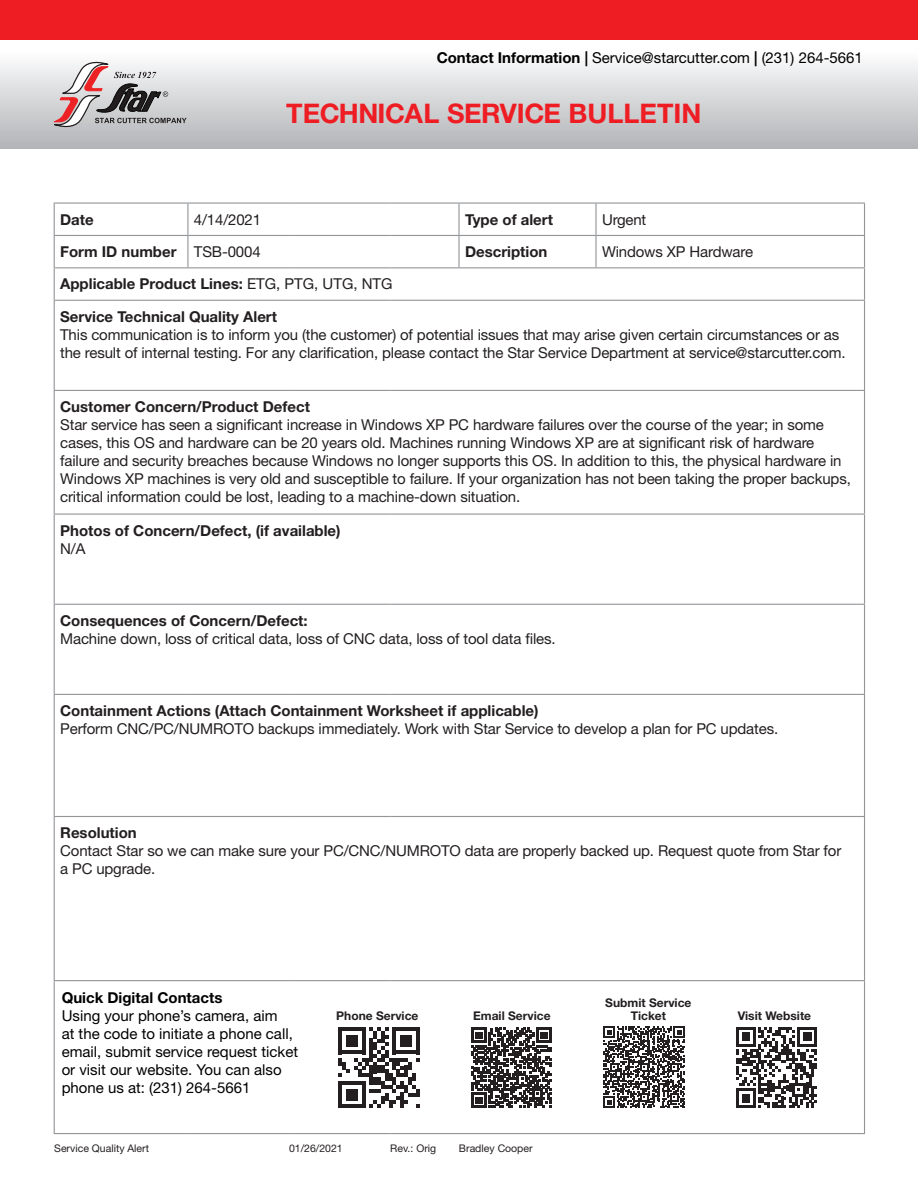
<style>
.page{position:relative;width:918px;height:1188px;background:#fff}
.page>*{position:absolute;margin:0;border:0;box-sizing:border-box;transform-origin:0 0}
.t1{font:700 27px "Helvetica Neue LT Std";letter-spacing:-.02em;color:#ee1d23}
.t2{font:15px/18px "Helvetica Neue LT Std";letter-spacing:-.01em;color:#231f20}
.t3{font:700 15px/32.4px "Helvetica Neue LT Std";color:#231f20}
.t4{font:15px/18px "Helvetica Neue LT Std";color:#000}
.t5{font:700 15px "Helvetica Neue LT Std";color:#000}
.t6{font:700 12px "Helvetica Neue LT Std";color:#231f20}
.t7{font:10.5px "Helvetica Neue LT Std";color:#231f20}
.s1{font-weight:700}
.s2{font-weight:400}
</style>
<div class="page">
<div style="left:0;top:0;width:918px;height:40px;background:#ee1d23"></div>
<div style="left:0;top:40px;width:918px;height:108px;background:linear-gradient(to bottom,#fff,#b3b5b8)"></div>
<svg style="left:54px;top:62px;width:133px;height:65px"></svg>
<hr style="left:54px;top:202px;width:134px;height:2px;background:#939598">
<hr style="left:54px;top:204px;width:1px;height:31px;background:#939598">
<hr style="left:188px;top:202px;width:101px;height:2px;background:#939598">
<hr style="left:289px;top:202px;width:101px;height:2px;background:#939598">
<hr style="left:390px;top:202px;width:69px;height:2px;background:#939598">
<hr style="left:459px;top:202px;width:137px;height:2px;background:#939598">
<hr style="left:596px;top:202px;width:269px;height:2px;background:#939598">
<hr style="left:864px;top:204px;width:1px;height:31px;background:#939598">
<hr style="left:54px;top:235px;width:134px;height:1px;background:#939598">
<hr style="left:54px;top:236px;width:1px;height:31px;background:#939598">
<hr style="left:188px;top:235px;width:101px;height:1px;background:#939598">
<hr style="left:289px;top:235px;width:101px;height:1px;background:#939598">
<hr style="left:390px;top:235px;width:69px;height:1px;background:#939598">
<hr style="left:459px;top:235px;width:137px;height:1px;background:#939598">
<hr style="left:596px;top:235px;width:269px;height:1px;background:#939598">
<hr style="left:864px;top:236px;width:1px;height:31px;background:#939598">
<hr style="left:54px;top:267px;width:134px;height:1px;background:#939598">
<hr style="left:54px;top:268px;width:1px;height:32px;background:#939598">
<hr style="left:188px;top:267px;width:101px;height:1px;background:#939598">
<hr style="left:289px;top:267px;width:101px;height:1px;background:#939598">
<hr style="left:390px;top:267px;width:69px;height:1px;background:#939598">
<hr style="left:459px;top:267px;width:137px;height:1px;background:#939598">
<hr style="left:596px;top:267px;width:269px;height:1px;background:#939598">
<hr style="left:864px;top:268px;width:1px;height:32px;background:#939598">
<hr style="left:54px;top:300px;width:134px;height:1px;background:#939598">
<hr style="left:54px;top:301px;width:1px;height:89px;background:#939598">
<hr style="left:188px;top:300px;width:101px;height:1px;background:#939598">
<hr style="left:289px;top:300px;width:101px;height:1px;background:#939598">
<hr style="left:390px;top:300px;width:69px;height:1px;background:#939598">
<hr style="left:459px;top:300px;width:137px;height:1px;background:#939598">
<hr style="left:596px;top:300px;width:269px;height:1px;background:#939598">
<hr style="left:864px;top:301px;width:1px;height:89px;background:#939598">
<hr style="left:54px;top:390px;width:134px;height:1px;background:#939598">
<hr style="left:54px;top:391px;width:1px;height:123px;background:#939598">
<hr style="left:188px;top:390px;width:101px;height:1px;background:#939598">
<hr style="left:289px;top:390px;width:101px;height:1px;background:#939598">
<hr style="left:390px;top:390px;width:69px;height:1px;background:#939598">
<hr style="left:459px;top:390px;width:137px;height:1px;background:#939598">
<hr style="left:596px;top:390px;width:269px;height:1px;background:#939598">
<hr style="left:864px;top:391px;width:1px;height:123px;background:#939598">
<hr style="left:54px;top:514px;width:134px;height:1px;background:#939598">
<hr style="left:54px;top:515px;width:1px;height:89px;background:#939598">
<hr style="left:188px;top:514px;width:101px;height:1px;background:#939598">
<hr style="left:289px;top:514px;width:101px;height:1px;background:#939598">
<hr style="left:390px;top:514px;width:69px;height:1px;background:#939598">
<hr style="left:459px;top:514px;width:137px;height:1px;background:#939598">
<hr style="left:596px;top:514px;width:269px;height:1px;background:#939598">
<hr style="left:864px;top:515px;width:1px;height:89px;background:#939598">
<hr style="left:54px;top:604px;width:134px;height:1px;background:#939598">
<hr style="left:54px;top:605px;width:1px;height:89px;background:#939598">
<hr style="left:188px;top:604px;width:101px;height:1px;background:#939598">
<hr style="left:289px;top:604px;width:101px;height:1px;background:#939598">
<hr style="left:390px;top:604px;width:69px;height:1px;background:#939598">
<hr style="left:459px;top:604px;width:137px;height:1px;background:#939598">
<hr style="left:596px;top:604px;width:269px;height:1px;background:#939598">
<hr style="left:864px;top:605px;width:1px;height:89px;background:#939598">
<hr style="left:54px;top:694px;width:134px;height:1px;background:#939598">
<hr style="left:54px;top:695px;width:1px;height:121px;background:#939598">
<hr style="left:188px;top:694px;width:101px;height:1px;background:#939598">
<hr style="left:289px;top:694px;width:101px;height:1px;background:#939598">
<hr style="left:390px;top:694px;width:69px;height:1px;background:#939598">
<hr style="left:459px;top:694px;width:137px;height:1px;background:#939598">
<hr style="left:596px;top:694px;width:269px;height:1px;background:#939598">
<hr style="left:864px;top:695px;width:1px;height:121px;background:#939598">
<hr style="left:54px;top:816px;width:134px;height:1px;background:#939598">
<hr style="left:54px;top:817px;width:1px;height:163px;background:#939598">
<hr style="left:188px;top:816px;width:101px;height:1px;background:#939598">
<hr style="left:289px;top:816px;width:101px;height:1px;background:#939598">
<hr style="left:390px;top:816px;width:69px;height:1px;background:#939598">
<hr style="left:459px;top:816px;width:137px;height:1px;background:#939598">
<hr style="left:596px;top:816px;width:269px;height:1px;background:#939598">
<hr style="left:864px;top:817px;width:1px;height:163px;background:#939598">
<hr style="left:54px;top:980px;width:134px;height:1px;background:#939598">
<hr style="left:54px;top:981px;width:1px;height:152px;background:#939598">
<hr style="left:188px;top:980px;width:101px;height:1px;background:#939598">
<hr style="left:289px;top:980px;width:101px;height:1px;background:#939598">
<hr style="left:390px;top:980px;width:69px;height:1px;background:#939598">
<hr style="left:459px;top:980px;width:137px;height:1px;background:#939598">
<hr style="left:596px;top:980px;width:269px;height:1px;background:#939598">
<hr style="left:54px;top:1133px;width:134px;height:1px;background:#939598">
<hr style="left:188px;top:1133px;width:101px;height:1px;background:#939598">
<hr style="left:289px;top:1133px;width:101px;height:1px;background:#939598">
<hr style="left:390px;top:1133px;width:69px;height:1px;background:#939598">
<hr style="left:187px;top:204px;width:1px;height:31px;background:#939598">
<hr style="left:187px;top:236px;width:1px;height:31px;background:#939598">
<hr style="left:458px;top:204px;width:2px;height:31px;background:#939598">
<hr style="left:595px;top:204px;width:2px;height:31px;background:#939598">
<hr style="left:458px;top:236px;width:2px;height:31px;background:#939598">
<hr style="left:595px;top:236px;width:2px;height:31px;background:#939598">
<hr style="left:864px;top:981px;width:1px;height:152px;background:#939598">
<hr style="left:459px;top:1133px;width:137px;height:1px;background:#939598">
<hr style="left:596px;top:1133px;width:269px;height:1px;background:#939598">
<svg style="left:604px;top:1026px;width:81px;height:82px"></svg>
<svg style="left:471px;top:1028px;width:81px;height:80px"></svg>
<svg style="left:736px;top:1027px;width:81px;height:81px"></svg>
<svg style="left:339px;top:1027px;width:81px;height:81px"></svg>
<p class="t4" style="left:437px;top:48px;width:428px"><span class="s1">Contact Information |</span> Service@starcutter.com <span class="s1">|</span> (231) 264-5661</p>
<h1 class="t1" style="left:286px;top:97px;width:417px">TECHNICAL SERVICE BULLETIN</h1>
<p class="t3" style="left:60px;top:203px;width:35px">Date</p>
<p class="t2" style="left:194px;top:210px;width:69px">4/14/2021</p>
<p class="t3" style="left:465px;top:203px;width:90px">Type of alert</p>
<p class="t2" style="left:602px;top:210px;width:46px">Urgent</p>
<p class="t3" style="left:60px;top:235px;width:202px">Form ID number <span class="s2">TSB-0004</span></p>
<p class="t3" style="left:465px;top:235px;width:84px">Description</p>
<p class="t2" style="left:602px;top:242px;width:153px">Windows XP Hardware</p>
<p class="t3" style="left:60px;top:268px;width:334px">Applicable Product Lines: <span class="s2">ETG, PTG, UTG, NTG<br></span>Service Technical Quality Alert</p>
<p class="t2" style="left:60px;top:325px;width:787px">This communication is to inform you (the customer) of potential issues that may arise given certain circumstances or as the result of internal testing. For any clarification, please contact the Star Service Department at service@starcutter.com.</p>
<p class="t3" style="left:60px;top:390px;width:251px">Customer Concern/Product Defect</p>
<p class="t2" style="left:60px;top:415px;width:792px">Star service has seen a significant increase in Windows XP PC hardware failures over the course of the year; in some cases, this OS and hardware can be 20 years old. Machines running Windows XP are at significant risk of hardware failure and security breaches because Windows no longer supports this OS. In addition to this, the physical hardware in Windows XP machines is very old and susceptible to failure. If your organization has not been taking the proper backups, critical information could be lost, leading to a machine-down situation.</p>
<p class="t3" style="left:60px;top:514px;width:282px">Photos of Concern/Defect, (if available)</p>
<p class="t2" style="left:60px;top:539px;width:27px">N/A</p>
<p class="t3" style="left:60px;top:604px;width:249px">Consequences of Concern/Defect:</p>
<p class="t2" style="left:60px;top:629px;width:497px">Machine down, loss of critical data, loss of CNC data, loss of tool data files.</p>
<p class="t3" style="left:60px;top:694px;width:480px">Containment Actions (Attach Containment Worksheet if applicable)</p>
<p class="t2" style="left:60px;top:719px;width:720px">Perform CNC/PC/NUMROTO backups immediately. Work with Star Service to develop a plan for PC updates.</p>
<p class="t3" style="left:60px;top:816px;width:78px">Resolution</p>
<p class="t2" style="left:60px;top:841px;width:783px">Contact Star so we can make sure your PC/CNC/NUMROTO data are properly backed up. Request quote from Star for a PC upgrade.</p>
<p class="t5" style="left:62px;top:988px;width:162px">Quick Digital Contacts</p>
<p class="t4" style="left:62px;top:1006px;width:238px">Using your phone’s camera, aim<br>at the code to initiate a phone call, email, submit service request ticket or visit our website. You can also phone us at: (231) 264-5661</p>
<p class="t6" style="left:336px;top:1009px;width:84px">Phone Service</p>
<p class="t6" style="left:605px;top:995px;width:88px">Submit Service</p>
<p class="t6" style="left:473px;top:1009px;width:79px">Email Service</p>
<p class="t6" style="left:631px;top:1009px;width:37px">Ticket</p>
<p class="t6" style="left:738px;top:1009px;width:75px">Visit Website</p>
<p class="t7" style="left:54px;top:1142px;width:96px">Service Quality Alert</p>
<p class="t7" style="left:289px;top:1142px;width:55px">01/26/2021</p>
<p class="t7" style="left:390px;top:1142px;width:47px">Rev.: Orig</p>
<p class="t7" style="left:459px;top:1142px;width:75px">Bradley Cooper</p>
</div>
